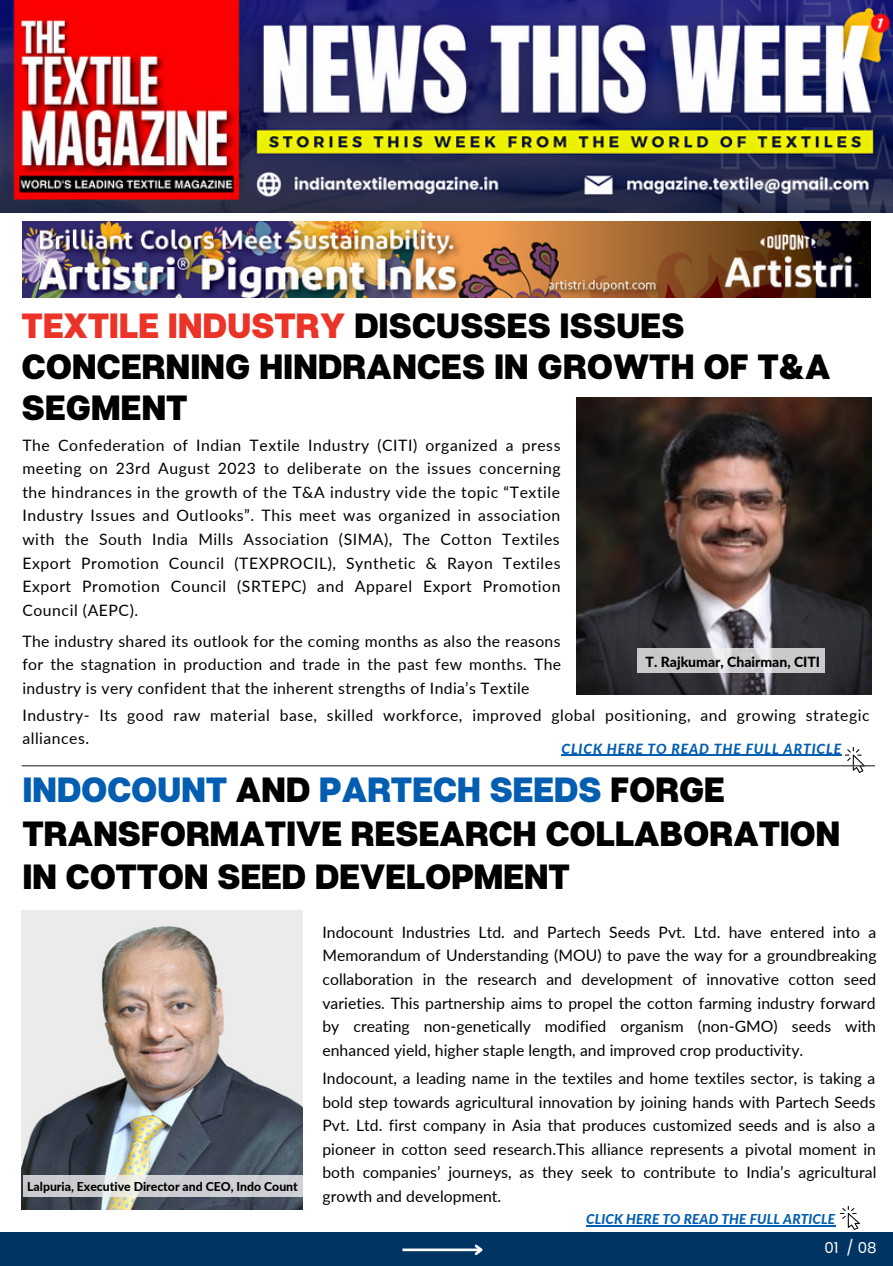
<style>
.page{position:relative;width:893px;height:1266px;background:#fff}
.page>*{position:absolute;margin:0;border:0;box-sizing:border-box;transform-origin:0 0}
.t1{font:800 35px/40.6px "Articulat CF";letter-spacing:-.01em;color:#000}
.t2{font:15.75px/23.6px "Lato";letter-spacing:.035em;color:#000;text-align:justify}
.t3{font:15.05px "Poppins";color:#fff}
.t4{font:italic 800 14px "Lato";letter-spacing:.06em;color:#035eb2}
.t5{font:800 14px "Lato";color:#000}
.t6{font:italic 800 13.65px "Lato";letter-spacing:.01em;color:#035eb2}
.t7{font:800 12.25px "Lato";color:#000}
.s1{color:#eb3327}
.s2{color:#035eb2}
</style>
<div class="page">
<img style="left:0;top:0;width:892px;height:213px">
<div style="left:0;top:1231px;width:892px;height:34px;background:#003563"></div>
<hr style="left:402px;top:1248px;width:79px;height:2px;background:#fff">
<svg style="left:472px;top:1244px;width:11px;height:11px"></svg>
<img style="left:22px;top:222px;width:848px;height:76px">
<img style="left:845px;top:747px;width:19px;height:25px">
<img style="left:840px;top:1206px;width:19px;height:23px">
<hr style="left:22px;top:765px;width:852px;height:1px;background:#4d4d4d">
<img style="left:576px;top:398px;width:295px;height:296px">
<img style="left:22px;top:910px;width:280px;height:299px">
<hr style="left:561px;top:754px;width:281px;height:2px;background:#035eb2">
<hr style="left:586px;top:1225px;width:249px;height:1px;background:#035eb2">
<svg style="left:637px;top:648px;width:188px;height:25px;background:#ceced0"></svg>
<svg style="left:23px;top:1175px;width:279px;height:21px;background:#d1d2d5"></svg>
<p class="t1" style="left:22px;top:304px;width:810px"><span class="s1">TEXTILE INDUSTRY</span> DISCUSSES ISSUES<br>CONCERNING HINDRANCES IN GROWTH OF T&amp;A<br>SEGMENT</p>
<p class="t2" style="left:22px;top:432px;width:539px">The Confederation of Indian Textile Industry (CITI) organized a press meeting on 23rd August 2023 to deliberate on the issues concerning the hindrances in the growth of the T&amp;A industry vide the topic “Textile Industry Issues and Outlooks”. This meet was organized in association with the South India Mills Association (SIMA), The Cotton Textiles Export Promotion Council (TEXPROCIL), Synthetic &amp; Rayon Textiles Export Promotion Council (SRTEPC) and Apparel Export Promotion Council (AEPC).</p>
<p class="t2" style="left:22px;top:628px;width:540px">The industry shared its outlook for the coming months as also the reasons for the stagnation in production and trade in the past few months. The industry is very confident that the inherent strengths of India’s Textile</p>
<p class="t2" style="left:22px;top:702px;width:848px">Industry- Its good raw material base, skilled workforce, improved global positioning, and growing strategic alliances.</p>
<p class="t5" style="left:645px;top:653px;width:176px">T. Rajkumar, Chairman, CITI</p>
<p class="t4" style="left:561px;top:739px;width:281px">CLICK HERE TO READ THE FULL ARTICLE</p>
<p class="t1" style="left:22px;top:767px;width:819px;line-height:43.4px"><span class="s2">INDOCOUNT</span> AND <span class="s2">PARTECH SEEDS</span> FORGE<br>TRANSFORMATIVE RESEARCH COLLABORATION<br>IN COTTON SEED DEVELOPMENT</p>
<p class="t2" style="left:322px;top:919px;width:555px">Indocount Industries Ltd. and Partech Seeds Pvt. Ltd. have entered into a Memorandum of Understanding (MOU) to pave the way for a groundbreaking collaboration in the research and development of innovative cotton seed varieties. This partnership aims to propel the cotton farming industry forward by creating non-genetically modified organism (non-GMO) seeds with enhanced yield, higher staple length, and improved crop productivity.</p>
<p class="t7" style="left:27px;top:1178px;width:272px">Lalpuria, Executive Director and CEO, Indo Count</p>
<p class="t2" style="left:322px;top:1065px;width:555px">Indocount, a leading name in the textiles and home textiles sector, is taking a bold step towards agricultural innovation by joining hands with Partech Seeds Pvt. Ltd. first company in Asia that produces customized seeds and is also a pioneer in cotton seed research.This alliance represents a pivotal moment in both companies’ journeys, as they seek to contribute to India’s agricultural growth and development.</p>
<p class="t6" style="left:586px;top:1210px;width:250px">CLICK HERE TO READ THE FULL ARTICLE</p>
<p class="t3" style="left:824px;top:1237px;width:54px">01 / 08</p>
</div>
